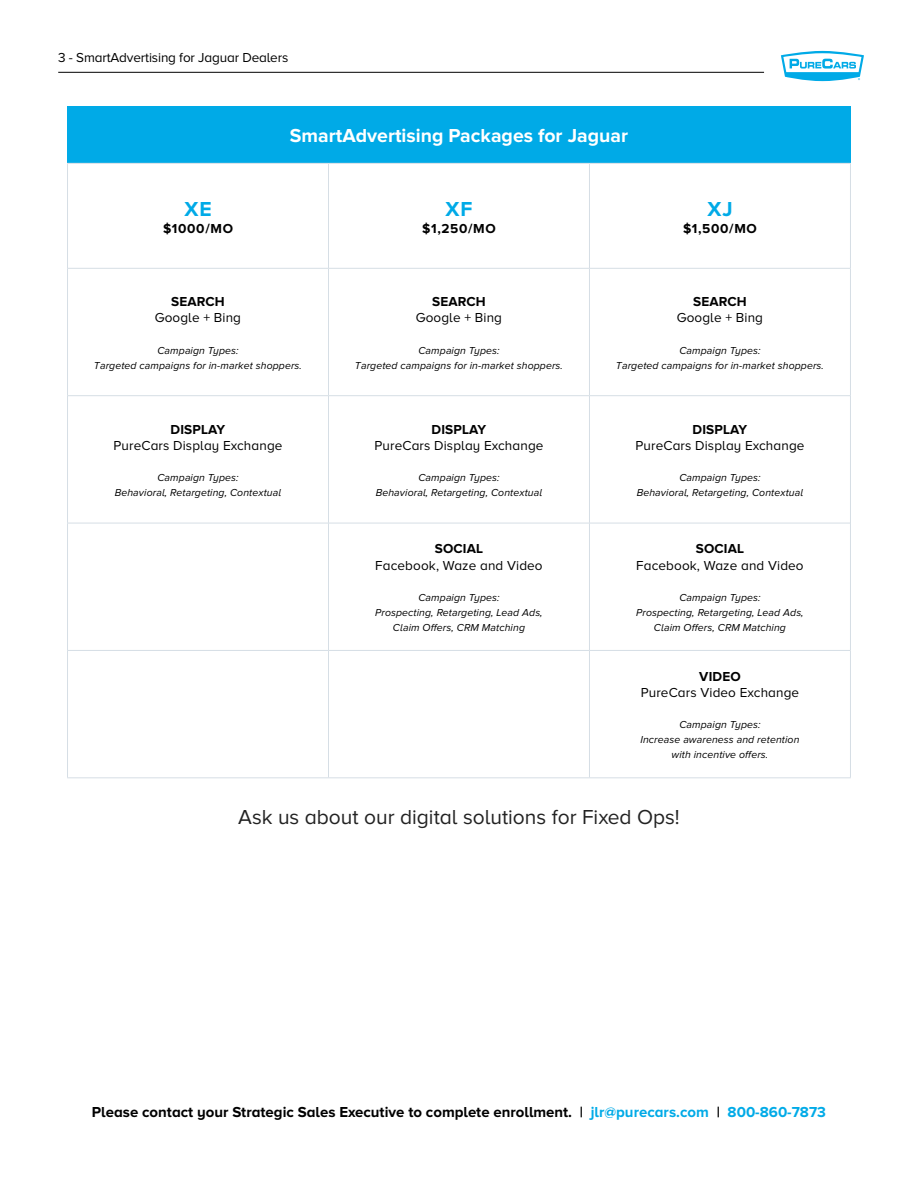
<style>
.page{position:relative;width:918px;height:1188px;background:#fff}
.page>*{position:absolute;margin:0;border:0;box-sizing:border-box;transform-origin:0 0}
.t1{font:21px "Proxima Nova A";color:#222}
.t2{font:700 21px "Proxima Nova A";color:#00aae7}
.t3{font:700 19.5px "Proxima Nova";color:#fff}
.t4{font:700 15px "Proxima Nova A";color:#000}
.t5{font:13.5px "Proxima Nova A";letter-spacing:.01em;color:#000}
.t6{font:700 13.5px "Proxima Nova A";letter-spacing:.01em;color:#000}
.t7{font:13.5px "Proxima Nova A";letter-spacing:-.01em;color:#000}
.t8{font:italic 10.5px/15px "Proxima Nova A";letter-spacing:.01em;color:#000;text-align:center}
.s1{color:#00aae7}
</style>
<div class="page">
<svg style="left:781px;top:51px;width:83px;height:30px"></svg>
<div style="left:67px;top:106px;width:784px;height:57px;background:#00aae7"></div>
<hr style="left:67px;top:395px;width:262px;height:1px;background:#d6dee5">
<hr style="left:329px;top:395px;width:260px;height:1px;background:#d6dee5">
<hr style="left:589px;top:395px;width:261px;height:1px;background:#d6dee5">
<hr style="left:67px;top:523px;width:262px;height:1px;background:#d6dee5">
<hr style="left:329px;top:523px;width:260px;height:1px;background:#d6dee5">
<hr style="left:589px;top:523px;width:261px;height:1px;background:#d6dee5">
<hr style="left:67px;top:650px;width:262px;height:1px;background:#d6dee5">
<hr style="left:329px;top:650px;width:260px;height:1px;background:#d6dee5">
<hr style="left:589px;top:650px;width:261px;height:1px;background:#d6dee5">
<hr style="left:67px;top:778px;width:262px;height:1px;background:#d6dee5">
<hr style="left:329px;top:778px;width:260px;height:1px;background:#d6dee5">
<hr style="left:589px;top:778px;width:262px;height:1px;background:#d6dee5">
<hr style="left:67px;top:164px;width:1px;height:104px;background:#d6dee5">
<hr style="left:328px;top:164px;width:1px;height:104px;background:#d6dee5">
<hr style="left:589px;top:164px;width:1px;height:104px;background:#d6dee5">
<hr style="left:67px;top:268px;width:1px;height:127px;background:#d6dee5">
<hr style="left:328px;top:269px;width:1px;height:126px;background:#d6dee5">
<hr style="left:589px;top:269px;width:1px;height:126px;background:#d6dee5">
<hr style="left:67px;top:396px;width:1px;height:127px;background:#d6dee5">
<hr style="left:328px;top:396px;width:1px;height:127px;background:#d6dee5">
<hr style="left:589px;top:396px;width:1px;height:127px;background:#d6dee5">
<hr style="left:67px;top:523px;width:1px;height:127px;background:#d6dee5">
<hr style="left:328px;top:523px;width:1px;height:127px;background:#d6dee5">
<hr style="left:589px;top:523px;width:1px;height:127px;background:#d6dee5">
<hr style="left:67px;top:651px;width:1px;height:127px;background:#d6dee5">
<hr style="left:328px;top:651px;width:1px;height:127px;background:#d6dee5">
<hr style="left:589px;top:651px;width:1px;height:127px;background:#d6dee5">
<hr style="left:67px;top:163px;width:262px;height:1px;background:#d6dee5">
<hr style="left:329px;top:163px;width:260px;height:1px;background:#d6dee5">
<hr style="left:589px;top:163px;width:262px;height:1px;background:#d6dee5">
<hr style="left:850px;top:164px;width:1px;height:104px;background:#d6dee5">
<hr style="left:850px;top:269px;width:1px;height:127px;background:#d6dee5">
<hr style="left:850px;top:396px;width:1px;height:127px;background:#d6dee5">
<hr style="left:850px;top:523px;width:1px;height:127px;background:#d6dee5">
<hr style="left:850px;top:650px;width:1px;height:128px;background:#d6dee5">
<hr style="left:68px;top:268px;width:261px;height:1px;background:#d6dee5">
<hr style="left:329px;top:268px;width:260px;height:1px;background:#d6dee5">
<hr style="left:589px;top:268px;width:262px;height:1px;background:#d6dee5">
<hr style="left:58px;top:72px;width:706px;height:1px;background:#000">
<p class="t7" style="left:58px;top:52px;width:232px">3 - SmartAdvertising for Jaguar Dealers</p>
<h1 class="t2" style="left:184px;top:199px;width:29px">XE</h1>
<p class="t6" style="left:163px;top:222px;width:71px">$1000/MO</p>
<h2 class="t3" style="left:290px;top:128px;width:340px">SmartAdvertising Packages for Jaguar</h2>
<h1 class="t2" style="left:445px;top:199px;width:29px">XF</h1>
<p class="t6" style="left:422px;top:222px;width:75px">$1,250/MO</p>
<h1 class="t2" style="left:707px;top:199px;width:27px">XJ</h1>
<p class="t6" style="left:683px;top:222px;width:75px">$1,500/MO</p>
<p class="t6" style="left:171px;top:296px;width:55px">SEARCH</p>
<p class="t5" style="left:155px;top:312px;width:88px">Google + Bing</p>
<p class="t8" style="left:94px;top:343px;width:210px">Campaign Types:<br>Targeted campaigns for in-market shoppers.</p>
<p class="t6" style="left:171px;top:423px;width:56px">DISPLAY</p>
<p class="t5" style="left:113px;top:440px;width:171px">PureCars Display Exchange</p>
<p class="t8" style="left:115px;top:470px;width:168px">Campaign Types:<br>Behavioral, Retargeting, Contextual</p>
<p class="t6" style="left:432px;top:296px;width:55px">SEARCH</p>
<p class="t5" style="left:416px;top:312px;width:88px">Google + Bing</p>
<p class="t8" style="left:355px;top:343px;width:210px">Campaign Types:<br>Targeted campaigns for in-market shoppers.</p>
<p class="t6" style="left:432px;top:423px;width:56px">DISPLAY</p>
<p class="t5" style="left:374px;top:440px;width:171px">PureCars Display Exchange</p>
<p class="t8" style="left:376px;top:470px;width:168px">Campaign Types:<br>Behavioral, Retargeting, Contextual</p>
<p class="t6" style="left:435px;top:543px;width:50px">SOCIAL</p>
<p class="t5" style="left:375px;top:559px;width:169px">Facebook, Waze and Video</p>
<p class="t8" style="left:375px;top:590px;width:169px">Campaign Types:<br>Prospecting, Retargeting, Lead Ads,<br>Claim Offers, CRM Matching</p>
<p class="t6" style="left:693px;top:296px;width:55px">SEARCH</p>
<p class="t5" style="left:677px;top:312px;width:88px">Google + Bing</p>
<p class="t8" style="left:616px;top:343px;width:210px">Campaign Types:<br>Targeted campaigns for in-market shoppers.</p>
<p class="t6" style="left:693px;top:423px;width:56px">DISPLAY</p>
<p class="t5" style="left:635px;top:440px;width:171px">PureCars Display Exchange</p>
<p class="t8" style="left:637px;top:470px;width:168px">Campaign Types:<br>Behavioral, Retargeting, Contextual</p>
<p class="t6" style="left:696px;top:543px;width:50px">SOCIAL</p>
<p class="t5" style="left:636px;top:559px;width:169px">Facebook, Waze and Video</p>
<p class="t8" style="left:636px;top:590px;width:169px">Campaign Types:<br>Prospecting, Retargeting, Lead Ads,<br>Claim Offers, CRM Matching</p>
<p class="t6" style="left:699px;top:670px;width:43px">VIDEO</p>
<p class="t5" style="left:641px;top:687px;width:160px">PureCars Video Exchange</p>
<p class="t8" style="left:640px;top:718px;width:161px">Campaign Types:<br>Increase awareness and retention with incentive offers.</p>
<h1 class="t1" style="left:238px;top:808px;width:443px">Ask us about our digital solutions for Fixed Ops!</h1>
<h3 class="t4" style="left:92px;top:1105px;width:736px">Please contact your Strategic Sales Executive to complete enrollment. | <span class="s1">jlr@purecars.com</span> | <span class="s1">800-860-7873</span></h3>
</div>
